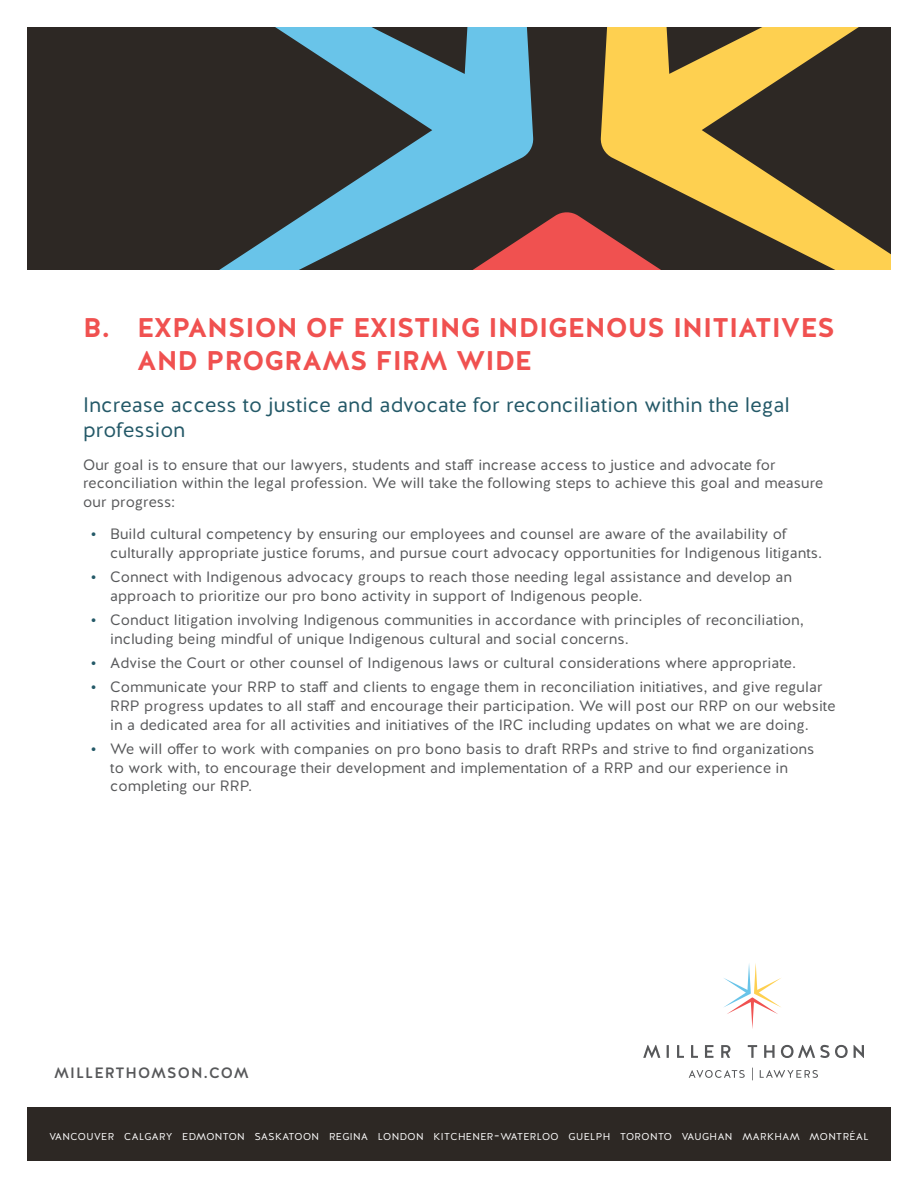
<style>
.page{position:relative;width:918px;height:1188px;background:#fff}
.page>*{position:absolute;margin:0;border:0;box-sizing:border-box;transform-origin:0 0}
.t1{font:700 27px/33px "Halis R";color:#f05150}
.section_headers{font:21px/25.2px "Halis R";color:#245968}
.bullet{font:15px/18.8px "Halis R";color:#57585a}
.t2{font:500 15px "Halis R";letter-spacing:.07em;color:#57585a}
.t3{font:10.05px "Halis R";letter-spacing:.045em;color:#fff}
.s1{font-size:16.5px;color:#245968}
.s2{font-size:14.25px}
</style>
<div class="page">
<div style="left:27px;top:27px;width:864px;height:243px;background:#2d2824"></div>
<svg style="left:534px;top:212px;width:66px;height:58px;background:#d64b4a"></svg>
<svg style="left:219px;top:27px;width:315px;height:243px"></svg>
<svg style="left:600px;top:27px;width:291px;height:243px"></svg>
<div style="left:27px;top:1107px;width:864px;height:54px;background:#2d2824"></div>
<svg style="left:667px;top:1045px;width:2px;height:13px"></svg>
<svg style="left:643px;top:1045px;width:17px;height:13px"></svg>
<svg style="left:677px;top:1045px;width:7px;height:13px"></svg>
<svg style="left:691px;top:1045px;width:7px;height:13px"></svg>
<svg style="left:705px;top:1045px;width:8px;height:13px"></svg>
<svg style="left:721px;top:1045px;width:10px;height:13px"></svg>
<svg style="left:748px;top:1045px;width:9px;height:13px"></svg>
<svg style="left:764px;top:1045px;width:11px;height:13px"></svg>
<svg style="left:781px;top:1045px;width:67px;height:13px"></svg>
<svg style="left:854px;top:1045px;width:10px;height:13px"></svg>
<svg style="left:724px;top:963px;width:57px;height:66px"></svg>
<svg style="left:760px;top:1070px;width:58px;height:8px"></svg>
<svg style="left:752px;top:1068px;width:1px;height:12px"></svg>
<svg style="left:689px;top:1070px;width:56px;height:8px"></svg>
<h1 class="t1" style="left:137px;top:312px;width:699px;text-indent:-54px">B. EXPANSION OF EXISTING INDIGENOUS INITIATIVES<br>AND PROGRAMS FIRM WIDE</h1>
<h2 class="section_headers" style="left:83px;top:393px;width:708px">Increase access to justice and advocate for reconciliation within the legal profession</h2>
<p class="bullet" style="left:83px;top:455px;width:742px">Our goal is to ensure that our lawyers, students and staff increase access to justice and advocate for reconciliation within the legal profession. We will take the following steps to achieve this goal and measure our progress:</p>
<p class="bullet" style="left:110px;top:525px;width:714px;text-indent:-20px"><span class="s1">•</span> Build cultural competency by ensuring our employees and counsel are aware of the availability of culturally appropriate justice forums, and pursue court advocacy opportunities for Indigenous litigants.</p>
<p class="bullet" style="left:110px;top:568px;width:684px;text-indent:-20px"><span class="s1">•</span> Connect with Indigenous advocacy groups to reach those needing legal assistance and develop an approach to prioritize our pro bono activity in support of Indigenous people.</p>
<p class="bullet" style="left:110px;top:611px;width:696px;text-indent:-20px"><span class="s1">•</span> Conduct litigation involving Indigenous communities in accordance with principles of reconciliation, including being mindful of unique Indigenous cultural and social concerns.</p>
<p class="bullet" style="left:90px;top:654px;width:707px"><span class="s1">•</span> Advise the Court or other counsel of Indigenous laws or cultural considerations where appropriate.</p>
<p class="bullet" style="left:110px;top:678px;width:727px;text-indent:-20px"><span class="s1">•</span> Communicate your RRP to staff and clients to engage them in reconciliation initiatives, and give regular<br>RRP progress updates to all staff and encourage their participation. We will post our RRP on our website in a dedicated area for all activities and initiatives of the IRC including updates on what we are doing.</p>
<p class="bullet" style="left:110px;top:740px;width:706px;text-indent:-20px"><span class="s1">•</span> We will offer to work with companies on pro bono basis to draft RRPs and strive to find organizations to work with, to encourage their development and implementation of a RRP and our experience in completing our RRP.</p>
<p class="t2" style="left:54px;top:1063px;width:196px">MILLERTHOMSON.COM</p>
<p class="t3" style="left:49px;top:1130px;width:821px">VANCOUVER CALGARY EDMONTON SASKATOON REGINA LONDON KITCHENER<span class="s2">-</span>WATERLOO GUELPH TORONTO VAUGHAN MARKHAM MONTRÉAL</p>
</div>
